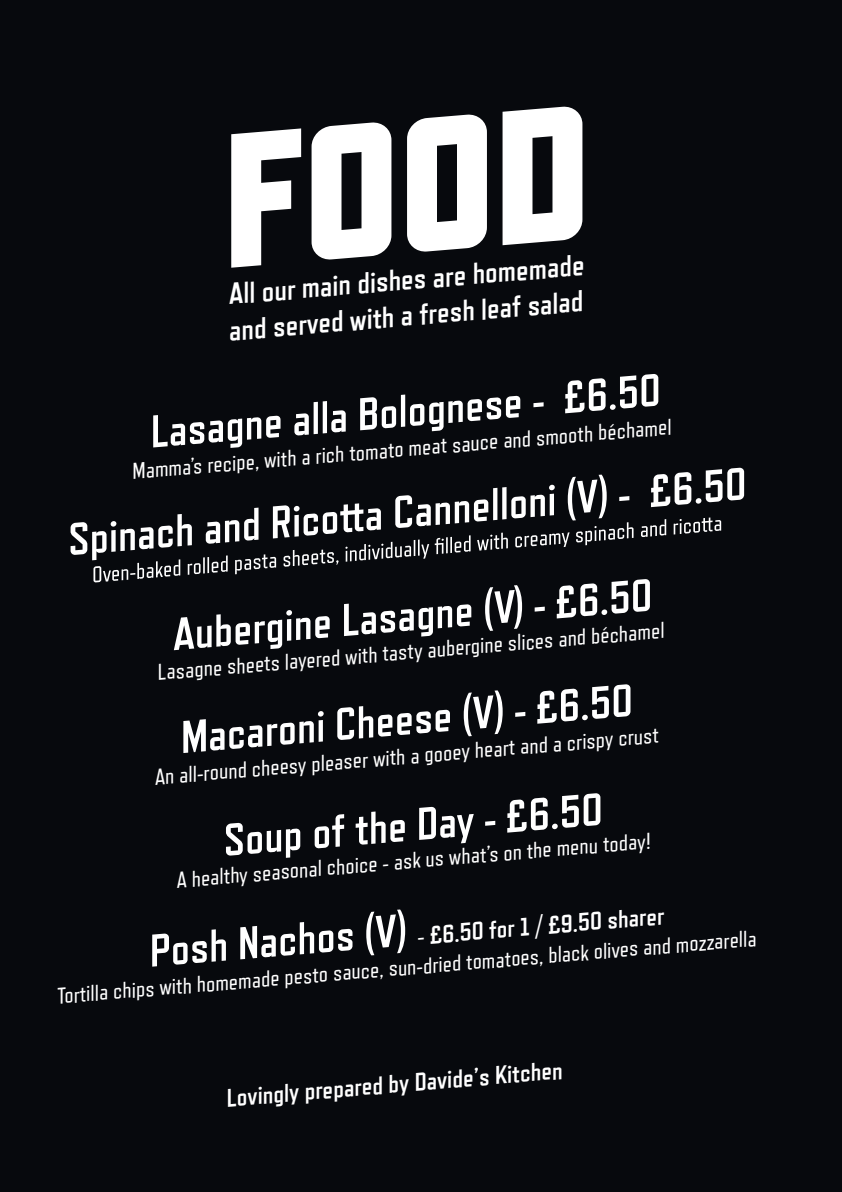
<style>
.page{position:relative;width:842px;height:1192px;background:#fff}
.page>*{position:absolute;margin:0;border:0;box-sizing:border-box;transform-origin:0 0}
.t1{font:800 190.05px "Refrigerator Deluxe";color:#fff;scale:1.05 1}
.t2{font:700 45.6px "Refrigerator Deluxe";color:#fff;scale:1.05 1}
.t3{font:700 30.05px/36.1px "Refrigerator Deluxe";color:#fff;scale:1.05 1}
.t4{font:700 25.45px "Refrigerator Deluxe";color:#fff;scale:1.05 1}
.t5{font:700 25.35px "Refrigerator Deluxe";color:#fff;scale:1.05 1}
.t6{font:22.8px "Refrigerator Deluxe";color:#fff;scale:1.05 1}
.s1{font-size:45.6px}
.s2{font-weight:400}
</style>
<div class="page">
<div style="left:0;top:0;width:842px;height:1191px;background:#07090d"></div>
<svg style="left:71px;top:468px;width:673px;height:92px"></svg>
<svg style="left:93px;top:518px;width:628px;height:65px"></svg>
<h1 class="t1" style="left:208px;top:91px;width:352px;rotate:-5deg">FOOD</h1>
<h3 class="t3" style="left:224px;top:277px;width:344px;rotate:-5deg">All our main dishes are homemade and served with a fresh leaf salad</h3>
<h2 class="t2" style="left:147px;top:406px;width:489px;rotate:-5deg">Lasagne alla Bolognese - £6.50</h2>
<p class="t6" style="left:131px;top:459px;width:517px;rotate:-5deg">Mamma’s recipe, with a rich tomato meat sauce and smooth béchamel</p>
<h2 class="t2" style="left:170px;top:609px;width:459px;rotate:-5deg">Aubergine Lasagne (V) - £6.50</h2>
<p class="t6" style="left:156px;top:660px;width:486px;rotate:-5deg">Lasagne sheets layered with tasty aubergine slices and béchamel</p>
<h2 class="t2" style="left:177px;top:712px;width:433px;rotate:-5deg">Macaroni Cheese (V) - £6.50</h2>
<p class="t6" style="left:153px;top:765px;width:483px;rotate:-5deg">An all-round cheesy pleaser with a gooey heart and a crispy crust</p>
<h2 class="t2" style="left:220px;top:815px;width:364px;rotate:-5deg">Soup of the Day - £6.50</h2>
<p class="t6" style="left:175px;top:868px;width:455px;rotate:-5deg">A healthy seasonal choice - ask us what’s on the menu today!</p>
<p class="t5" style="left:148px;top:945px;width:493px;rotate:-5deg"><span class="s1">Posh Nachos (V)</span> <span class="s2">-</span> £6.50 for 1 / £9.50 sharer</p>
<p class="t6" style="left:55px;top:984px;width:670px;rotate:-5deg">Tortilla chips with homemade pesto sauce, sun-dried tomatoes, black olives and mozzarella</p>
<p class="t4" style="left:225px;top:1084px;width:323px;rotate:-5deg">Lovingly prepared by Davide’s Kitchen</p>
</div>
